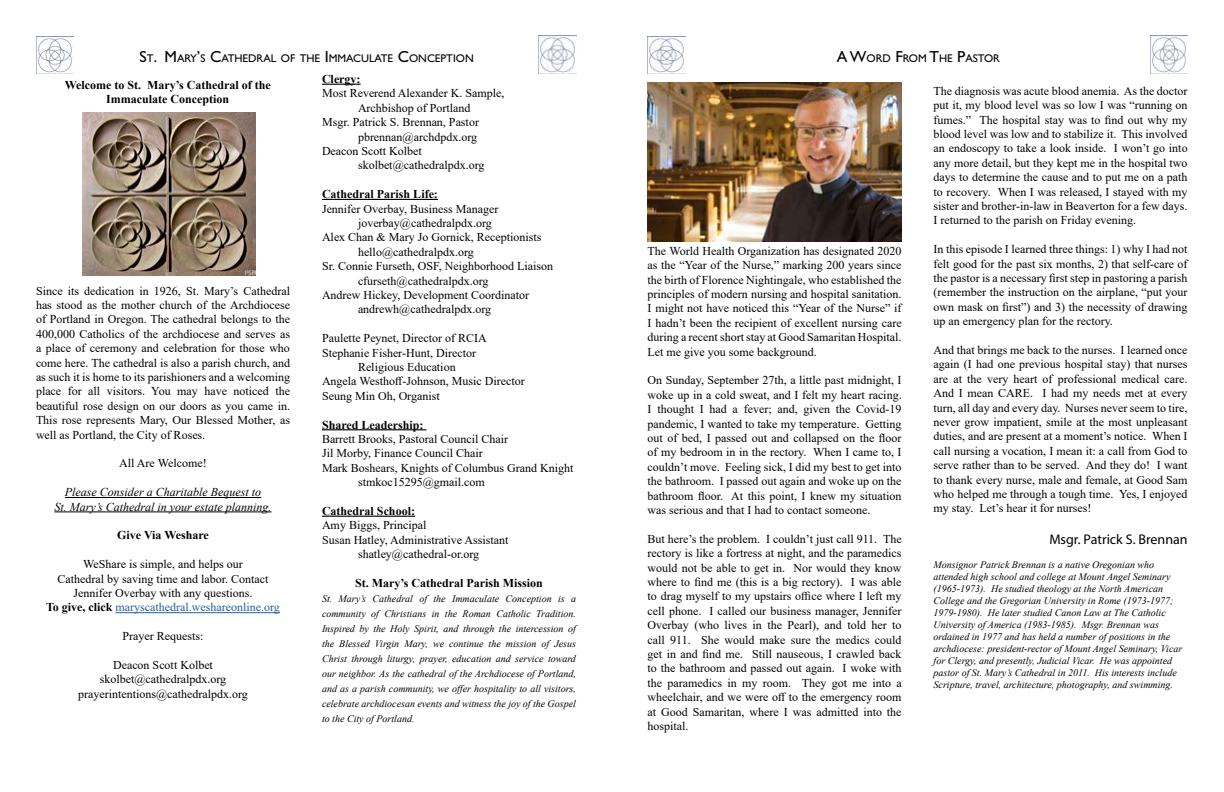
<style>
.page{position:relative;width:1224px;height:792px;background:#fff}
.page>*{position:absolute;margin:0;border:0;box-sizing:border-box;transform-origin:0 0}
.t1{font:14px "Myriad Pro";color:#000}
.t2{font:12px/14.4px "Times New Roman";color:#000;text-align:justify}
.t3{font:700 12px/14.4px "Times New Roman";color:#000;text-align:center}
.t4{font:italic 12px/14.4px "Times New Roman";color:#000;text-align:center}
.t5{font:11.2px "Gill Sans Std";color:#000}
.t6{font:italic 10px/12px "Times New Roman";color:#000;text-align:justify}
.s1{font-size:16px}
.s2{font-weight:700}
.s3{color:#215e9e}
</style>
<div class="page">
<hr style="left:65px;top:497px;width:196px;height:1px;background:#000">
<hr style="left:54px;top:512px;width:218px;height:1px;background:#000">
<hr style="left:116px;top:612px;width:164px;height:1px;background:#215e9e">
<hr style="left:322px;top:84px;width:39px;height:1px;background:#000">
<hr style="left:322px;top:199px;width:116px;height:1px;background:#000">
<hr style="left:322px;top:429px;width:104px;height:1px;background:#000">
<hr style="left:322px;top:516px;width:93px;height:1px;background:#000">
<img style="left:82px;top:113px;width:174px;height:162px">
<img style="left:648px;top:83px;width:254px;height:158px">
<img style="left:648px;top:36px;width:37px;height:38px">
<img style="left:1150px;top:36px;width:36px;height:37px">
<img style="left:36px;top:36px;width:37px;height:38px">
<img style="left:539px;top:36px;width:36px;height:37px">
<p class="t5" style="left:140px;top:52px;width:336px"><span class="s1">S</span>T<span class="s1">. M</span>ARY<span class="s1">’</span>S <span class="s1">C</span>ATHEDRAL OF THE <span class="s1">I</span>MMACULATE <span class="s1">C</span>ONCEPTION</p>
<p class="t3" style="left:65px;top:77px;width:208px">Welcome to St. Mary’s Cathedral of the<br>Immaculate Conception</p>
<p class="t3" style="left:322px;top:71px;width:40px">Clergy:</p>
<p class="t2" style="left:322px;top:86px;width:184px">Most Reverend Alexander K. Sample,</p>
<p class="t2" style="left:358px;top:100px;width:114px">Archbishop of Portland</p>
<p class="t2" style="left:322px;top:115px;width:158px">Msgr. Patrick S. Brennan, Pastor</p>
<p class="t2" style="left:358px;top:129px;width:121px">pbrennan@archdpdx.org</p>
<p class="t2" style="left:322px;top:143px;width:101px">Deacon Scott Kolbet</p>
<p class="t2" style="left:358px;top:158px;width:128px">skolbet@cathedralpdx.org</p>
<p class="t3" style="left:322px;top:187px;width:117px">Cathedral Parish Life:</p>
<p class="t2" style="left:322px;top:201px;width:178px">Jennifer Overbay, Business Manager</p>
<p class="t2" style="left:358px;top:215px;width:135px">joverbay@cathedralpdx.org</p>
<p class="t2" style="left:322px;top:230px;width:221px">Alex Chan &amp; Mary Jo Gornick, Receptionists</p>
<p class="t2" style="left:358px;top:244px;width:117px">hello@cathedralpdx.org</p>
<p class="t2" style="left:322px;top:259px;width:233px">Sr. Connie Furseth, OSF, Neighborhood Liaison</p>
<p class="t2" style="left:358px;top:273px;width:132px">cfurseth@cathedralpdx.org</p>
<p class="t2" style="left:322px;top:287px;width:209px">Andrew Hickey, Development Coordinator</p>
<p class="t2" style="left:358px;top:302px;width:135px">andrewh@cathedralpdx.org</p>
<p class="t2" style="left:322px;top:331px;width:166px">Paulette Peynet, Director of RCIA</p>
<p class="t2" style="left:322px;top:345px;width:156px">Stephanie Fisher-Hunt, Director</p>
<p class="t2" style="left:358px;top:359px;width:99px">Religious Education</p>
<p class="t2" style="left:322px;top:374px;width:204px">Angela Westhoff-Johnson, Music Director</p>
<p class="t2" style="left:322px;top:388px;width:119px">Seung Min Oh, Organist</p>
<p class="t3" style="left:322px;top:417px;width:103px">Shared Leadership:</p>
<p class="t2" style="left:322px;top:431px;width:188px">Barrett Brooks, Pastoral Council Chair</p>
<p class="t2" style="left:322px;top:446px;width:162px">Jil Morby, Finance Council Chair</p>
<p class="t2" style="left:322px;top:460px;width:253px">Mark Boshears, Knights of Columbus Grand Knight</p>
<p class="t2" style="left:358px;top:475px;width:128px">stmkoc15295@gmail.com</p>
<p class="t3" style="left:322px;top:503px;width:94px">Cathedral School:</p>
<p class="t2" style="left:322px;top:518px;width:106px">Amy Biggs, Principal</p>
<p class="t2" style="left:322px;top:532px;width:188px">Susan Hatley, Administrative Assistant</p>
<p class="t2" style="left:358px;top:547px;width:123px">shatley@cathedral-or.org</p>
<p class="t3" style="left:355px;top:575px;width:189px">St. Mary’s Cathedral Parish Mission</p>
<p class="t6" style="left:322px;top:591px;width:256px;line-height:15px">St. Mary’s Cathedral of the Immaculate Conception is a community of Christians in the Roman Catholic Tradition.<br>Inspired by the Holy Spirit, and through the intercession of the Blessed Virgin Mary, we continue the mission of Jesus Christ through liturgy, prayer, education and service toward our neighbor. As the cathedral of the Archdiocese of Portland, and as a parish community, we offer hospitality to all visitors, celebrate archdiocesan events and witness the joy of the Gospel to the City of Portland.</p>
<p class="t2" style="left:36px;top:283px;width:256px">Since its dedication in 1926, St. Mary’s Cathedral has stood as the mother church of the Archdiocese of Portland in Oregon. The cathedral belongs to the 400,000 Catholics of the archdiocese and serves as a place of ceremony and celebration for those who come here. The cathedral is also a parish church, and as such it is home to its parishioners and a welcoming place for all visitors. You may have noticed the beautiful rose design on our doors as you came in.<br>This rose represents Mary, Our Blessed Mother, as well as Portland, the City of Roses.</p>
<p class="t2" style="left:119px;top:456px;width:89px">All Are Welcome!</p>
<p class="t4" style="left:54px;top:485px;width:219px">Please Consider a Charitable Bequest to<br>St. Mary’s Cathedral in your estate planning.</p>
<p class="t3" style="left:117px;top:528px;width:93px">Give Via Weshare</p>
<p class="t2" style="left:46px;top:557px;width:235px;text-align:center">WeShare is simple, and helps our<br>Cathedral by saving time and labor. Contact Jennifer Overbay with any questions.<br><span class="s2">To give, click</span> <span class="s3">maryscathedral.weshareonline.org</span></p>
<p class="t2" style="left:123px;top:629px;width:82px">Prayer Requests:</p>
<p class="t2" style="left:78px;top:657px;width:171px;text-align:center">Deacon Scott Kolbet skolbet@cathedralpdx.org prayerintentions@cathedralpdx.org</p>
<p class="t5" style="left:837px;top:52px;width:165px"><span class="s1">A W</span>ORD <span class="s1">F</span>ROM <span class="s1">T</span>HE <span class="s1">P</span>ASTOR</p>
<p class="t2" style="left:648px;top:243px;width:256px">The World Health Organization has designated 2020 as the “Year of the Nurse,” marking 200 years since the birth of Florence Nightingale, who established the principles of modern nursing and hospital sanitation.<br>I might not have noticed this “Year of the Nurse” if I hadn’t been the recipient of excellent nursing care during a recent short stay at Good Samaritan Hospital.<br>Let me give you some background.</p>
<p class="t2" style="left:648px;top:373px;width:256px">On Sunday, September 27th, a little past midnight, I woke up in a cold sweat, and I felt my heart racing.<br>I thought I had a fever; and, given the Covid-19 pandemic, I wanted to take my temperature. Getting out of bed, I passed out and collapsed on the floor of my bedroom in in the rectory. When I came to, I couldn’t move. Feeling sick, I did my best to get into the bathroom. I passed out again and woke up on the bathroom floor. At this point, I knew my situation was serious and that I had to contact someone.</p>
<p class="t2" style="left:648px;top:531px;width:256px">But here’s the problem. I couldn’t just call 911. The rectory is like a fortress at night, and the paramedics would not be able to get in. Nor would they know where to find me (this is a big rectory). I was able to drag myself to my upstairs office where I left my cell phone. I called our business manager, Jennifer Overbay (who lives in the Pearl), and told her to call 911. She would make sure the medics could get in and find me. Still nauseous, I crawled back to the bathroom and passed out again. I woke with the paramedics in my room. They got me into a wheelchair, and we were off to the emergency room at Good Samaritan, where I was admitted into the hospital.</p>
<p class="t2" style="left:934px;top:83px;width:256px">The diagnosis was acute blood anemia. As the doctor put it, my blood level was so low I was “running on fumes.” The hospital stay was to find out why my blood level was low and to stabilize it. This involved an endoscopy to take a look inside. I won’t go into any more detail, but they kept me in the hospital two days to determine the cause and to put me on a path to recovery. When I was released, I stayed with my sister and brother-in-law in Beaverton for a few days.<br>I returned to the parish on Friday evening.</p>
<p class="t2" style="left:934px;top:242px;width:256px">In this episode I learned three things: 1) why I had not felt good for the past six months, 2) that self-care of the pastor is a necessary first step in pastoring a parish (remember the instruction on the airplane, “put your own mask on first”) and 3) the necessity of drawing up an emergency plan for the rectory.</p>
<p class="t2" style="left:934px;top:342px;width:256px">And that brings me back to the nurses. I learned once again (I had one previous hospital stay) that nurses are at the very heart of professional medical care.<br>And I mean CARE. I had my needs met at every turn, all day and every day. Nurses never seem to tire, never grow impatient, smile at the most unpleasant duties, and are present at a moment’s notice. When I call nursing a vocation, I mean it: a call from God to serve rather than to be served. And they do! I want to thank every nurse, male and female, at Good Sam who helped me through a tough time. Yes, I enjoyed my stay. Let’s hear it for nurses!</p>
<p class="t1" style="left:1049px;top:530px;width:140px">Msgr. Patrick S. Brennan</p>
<p class="t6" style="left:934px;top:558px;width:250px;text-align:left">Monsignor Patrick Brennan is a native Oregonian who attended high school and college at Mount Angel Seminary (1965-1973). He studied theology at the North American College and the Gregorian University in Rome (1973-1977; 1979-1980). He later studied Canon Law at The Catholic University of America (1983-1985). Msgr. Brennan was ordained in 1977 and has held a number of positions in the archdiocese: president-rector of Mount Angel Seminary, Vicar for Clergy, and presently, Judicial Vicar. He was appointed pastor of St. Mary’s Cathedral in 2011. His interests include Scripture, travel, architecture, photography, and swimming.</p>
</div>
